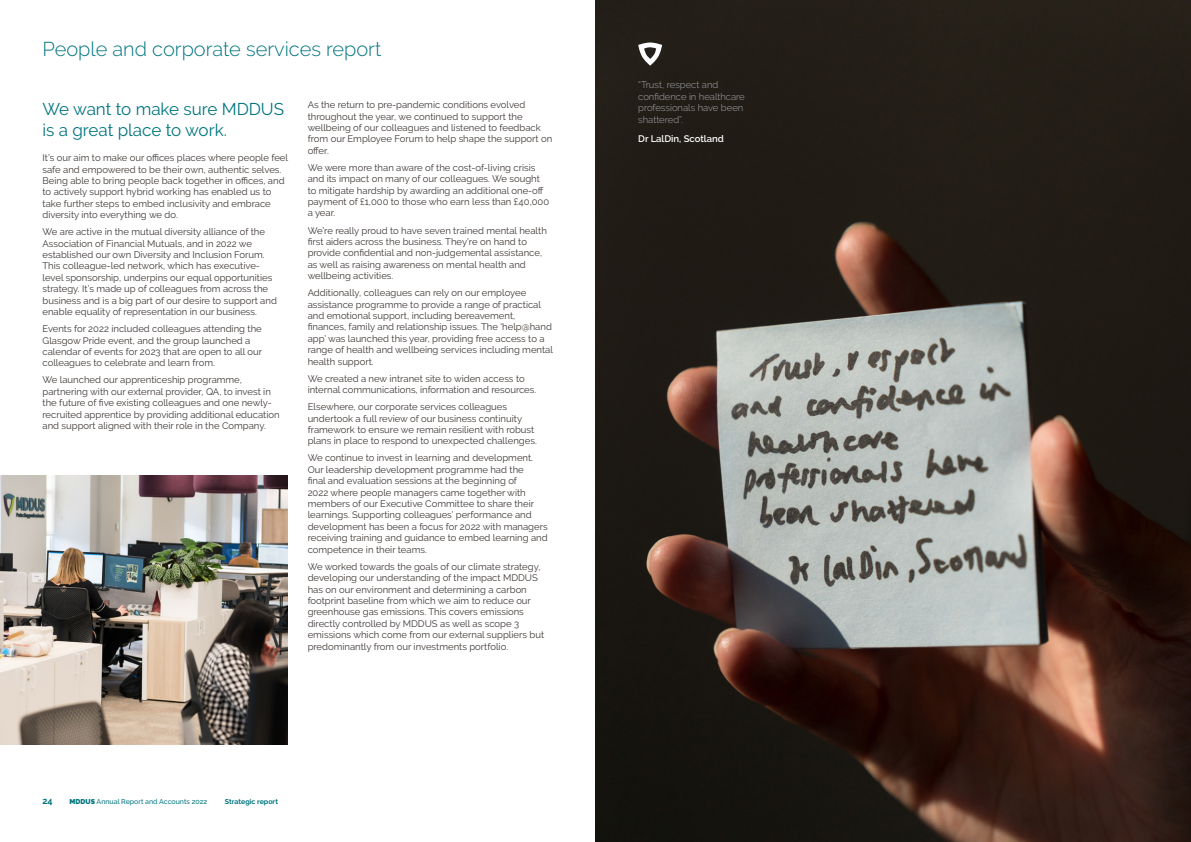
<style>
.page{position:relative;width:1191px;height:842px;background:#fff}
.page>*{position:absolute;margin:0;border:0;box-sizing:border-box;transform-origin:0 0}
.t1{font:300 20px "Raleway";color:#007580}
.t2{font:17px/20.4px "Raleway";color:#007580}
.t3{font:9.5px/11.4px "Raleway";color:#3e3835}
.t4{font:300 9.5px/11.4px "Raleway";color:#a8a9ad}
.t5{font:600 9.5px "Raleway";color:#fff}
.t6{font:700 9px "Raleway";color:#007580}
.t7{font:500 7px "Raleway";color:#007580}
.t8{font:700 7px "Raleway";color:#007580}
.s1{font-weight:900}
</style>
<div class="page">
<img style="left:0;top:475px;width:288px;height:269px">
<img style="left:595px;top:0;width:596px;height:842px">
<svg style="left:638px;top:43px;width:24px;height:23px"></svg>
<p class="t1" style="left:43px;top:38px;width:340px">People and corporate services report</p>
<p class="t2" style="left:43px;top:99px;width:243px">We want to make sure MDDUS is a great place to work.</p>
<p class="t3" style="left:43px;top:152px;width:247px">It’s our aim to make our offices places where people feel safe and empowered to be their own, authentic selves.<br>Being able to bring people back together in offices, and to actively support hybrid working has enabled us to take further steps to embed inclusivity and embrace diversity into everything we do.</p>
<p class="t3" style="left:43px;top:226px;width:236px">We are active in the mutual diversity alliance of the Association of Financial Mutuals, and in 2022 we established our own Diversity and Inclusion Forum.<br>This colleague-led network, which has executive&shy;level sponsorship, underpins our equal opportunities strategy. It’s made up of colleagues from across the business and is a big part of our desire to support and enable equality of representation in our business.</p>
<p class="t3" style="left:43px;top:323px;width:221px">Events for 2022 included colleagues attending the Glasgow Pride event, and the group launched a calendar of events for 2023 that are open to all our colleagues to celebrate and learn from.</p>
<p class="t3" style="left:43px;top:374px;width:239px">We launched our apprenticeship programme, partnering with our external provider, QA, to invest in the future of five existing colleagues and one newly&shy;recruited apprentice by providing additional education and support aligned with their role in the Company.</p>
<p class="t3" style="left:308px;top:99px;width:246px">As the return to pre-pandemic conditions evolved throughout the year, we continued to support the wellbeing of our colleagues and listened to feedback from our Employee Forum to help shape the support on offer.</p>
<p class="t3" style="left:308px;top:162px;width:243px">We were more than aware of the cost-of-living crisis and its impact on many of our colleagues. We sought to mitigate hardship by awarding an additional one-off payment of £1,000 to those who earn less than £40,000 a year.</p>
<p class="t3" style="left:308px;top:224px;width:241px">We’re really proud to have seven trained mental health first aiders across the business. They’re on hand to provide confidential and non-judgemental assistance, as well as raising awareness on mental health and wellbeing activities.</p>
<p class="t3" style="left:308px;top:287px;width:247px">Additionally, colleagues can rely on our employee assistance programme to provide a range of practical and emotional support, including bereavement, finances, family and relationship issues. The ‘help@hand app’ was launched this year, providing free access to a range of health and wellbeing services including mental health support.</p>
<p class="t3" style="left:308px;top:373px;width:230px">We created a new intranet site to widen access to internal communications, information and resources.</p>
<p class="t3" style="left:308px;top:401px;width:231px">Elsewhere, our corporate services colleagues undertook a full review of our business continuity framework to ensure we remain resilient with robust plans in place to respond to unexpected challenges.</p>
<p class="t3" style="left:308px;top:452px;width:241px">We continue to invest in learning and development.<br>Our leadership development programme had the<br>final and evaluation sessions at the beginning of<br>2022 where people managers came together with members of our Executive Committee to share their learnings. Supporting colleagues’ performance and development has been a focus for 2022 with managers receiving training and guidance to embed learning and competence in their teams.</p>
<p class="t3" style="left:308px;top:561px;width:238px">We worked towards the goals of our climate strategy, developing our understanding of the impact MDDUS has on our environment and determining a carbon footprint baseline from which we aim to reduce our greenhouse gas emissions. This covers emissions directly controlled by MDDUS as well as scope 3 emissions which come from our external suppliers but predominantly from our investments portfolio.</p>
<p class="t6" style="left:43px;top:796px;width:12px">24</p>
<p class="t7" style="left:70px;top:798px;width:139px"><span class="s1">MDDUS</span> Annual Report and Accounts 2022</p>
<p class="t8" style="left:225px;top:798px;width:55px">Strategic report</p>
<p class="t4" style="left:638px;top:79px;width:108px">“Trust, respect and confidence in healthcare professionals have been shattered”.</p>
<p class="t5" style="left:638px;top:134px;width:87px">Dr LalDin, Scotland</p>
</div>
